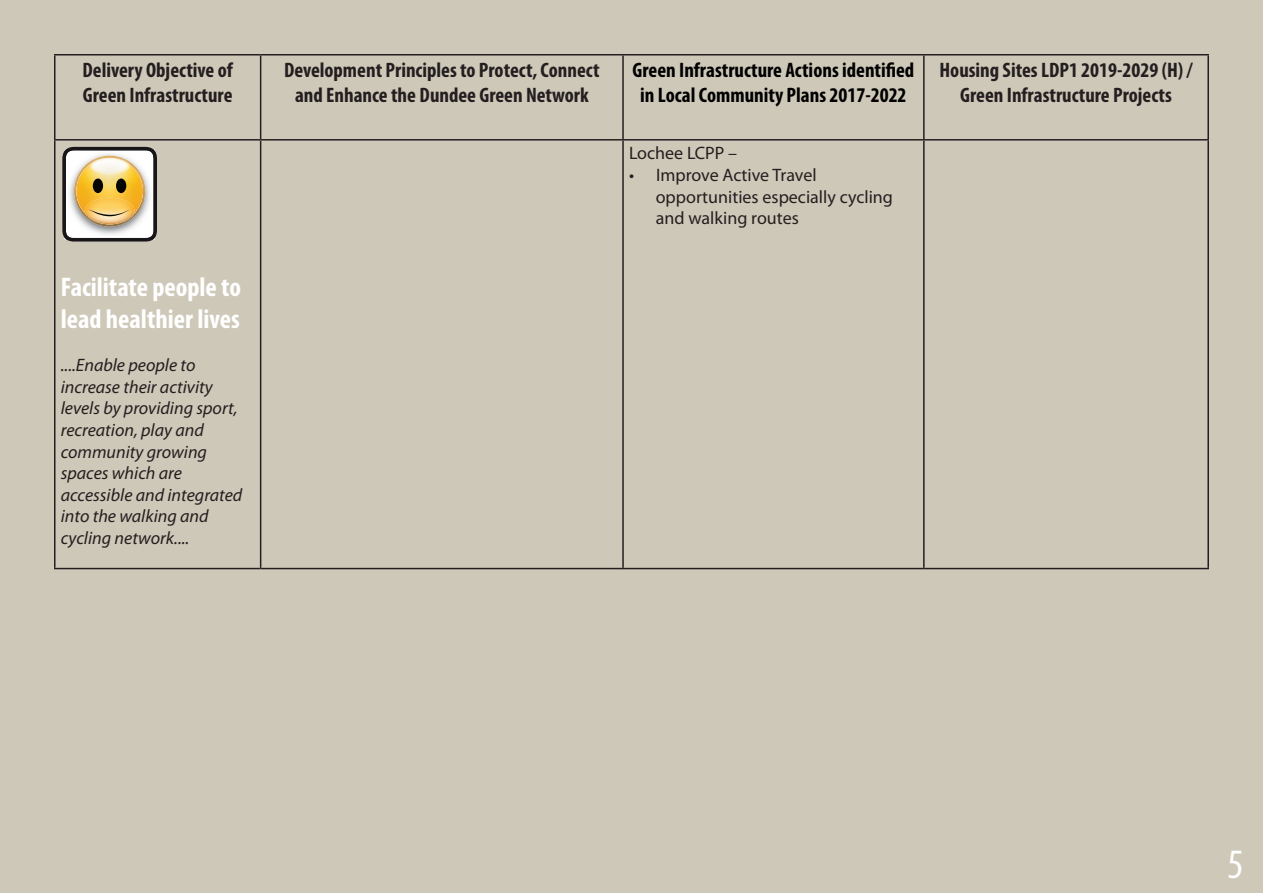
<style>
.page{position:relative;width:1263px;height:893px;background:#cec8b8}
.page>*{position:absolute;margin:0;border:0;box-sizing:border-box;transform-origin:0 0}
.t1{font:condensed 42px "Myriad Pro";color:#fff}
.t2{font:700 condensed 27px/32.4px "Myriad Pro";color:#fff}
.t3{font:700 condensed 21px "Myriad Pro";color:#231f20}
.t4{font:700 condensed 21px/25.2px "Myriad Pro";color:#000;text-align:center}
.t5{font:italic 18px/21.6px "Myriad Pro";color:#231f20}
.t6{font:18px "Myriad Pro";color:#231f20}
</style>
<div class="page">
<hr style="left:54px;top:54px;width:207px;height:2px;background:#231f20">
<hr style="left:54px;top:56px;width:2px;height:83px;background:#231f20">
<hr style="left:261px;top:54px;width:362px;height:2px;background:#231f20">
<hr style="left:260px;top:56px;width:1px;height:83px;background:#231f20">
<hr style="left:623px;top:54px;width:301px;height:2px;background:#231f20">
<hr style="left:622px;top:56px;width:2px;height:83px;background:#231f20">
<hr style="left:924px;top:54px;width:285px;height:2px;background:#231f20">
<hr style="left:923px;top:56px;width:2px;height:83px;background:#231f20">
<hr style="left:1207px;top:56px;width:2px;height:83px;background:#231f20">
<hr style="left:54px;top:139px;width:207px;height:2px;background:#231f20">
<hr style="left:54px;top:141px;width:2px;height:427px;background:#231f20">
<hr style="left:261px;top:139px;width:362px;height:2px;background:#231f20">
<hr style="left:260px;top:141px;width:1px;height:427px;background:#231f20">
<hr style="left:623px;top:139px;width:301px;height:2px;background:#231f20">
<hr style="left:622px;top:141px;width:2px;height:427px;background:#231f20">
<hr style="left:924px;top:139px;width:285px;height:2px;background:#231f20">
<hr style="left:923px;top:141px;width:2px;height:427px;background:#231f20">
<hr style="left:1207px;top:141px;width:2px;height:427px;background:#231f20">
<hr style="left:54px;top:568px;width:207px;height:1px;background:#231f20">
<hr style="left:261px;top:568px;width:362px;height:1px;background:#231f20">
<hr style="left:623px;top:568px;width:301px;height:1px;background:#231f20">
<hr style="left:924px;top:568px;width:285px;height:1px;background:#231f20">
<svg style="left:62px;top:147px;width:95px;height:95px;background:#cfbd95"></svg>
<div style="left:93px;top:179px;width:10px;height:14px;background:#050604;border-radius:50%"></div>
<div style="left:116px;top:179px;width:10px;height:14px;background:#050604;border-radius:50%"></div>
<p class="t3" style="left:83px;top:56px;width:152px">Delivery Objective of</p>
<p class="t3" style="left:83px;top:82px;width:151px">Green Infrastructure</p>
<p class="t2" style="left:61px;top:270px;width:182px">Facilitate people to lead healthier lives</p>
<p class="t5" style="left:61px;top:354px;width:136px">....Enable people to</p>
<p class="t5" style="left:61px;top:376px;width:178px">increase their activity levels by providing sport, recreation, play and</p>
<p class="t5" style="left:61px;top:441px;width:148px">community growing spaces which are</p>
<p class="t5" style="left:61px;top:484px;width:183px">accessible and integrated into the walking and</p>
<p class="t5" style="left:61px;top:527px;width:130px">cycling network....</p>
<p class="t3" style="left:284px;top:56px;width:317px">Development Principles to Protect, Connect</p>
<p class="t3" style="left:295px;top:82px;width:295px">and Enhance the Dundee Green Network</p>
<p class="t4" style="left:632px;top:56px;width:283px">Green Infrastructure Actions identified in Local Community Plans 2017-2022</p>
<p class="t3" style="left:939px;top:56px;width:254px">Housing Sites LDP1 2019-2029 (H) /</p>
<p class="t3" style="left:960px;top:82px;width:213px">Green Infrastructure Projects</p>
<p class="t6" style="left:629px;top:142px;width:110px">Lochee LCPP –</p>
<p class="t6" style="left:629px;top:164px;width:189px">• Improve Active Travel</p>
<p class="t6" style="left:656px;top:185px;width:239px">opportunities especially cycling</p>
<p class="t6" style="left:656px;top:207px;width:145px">and walking routes</p>
<p class="t1" style="left:1227px;top:839px;width:18px">5</p>
</div>
